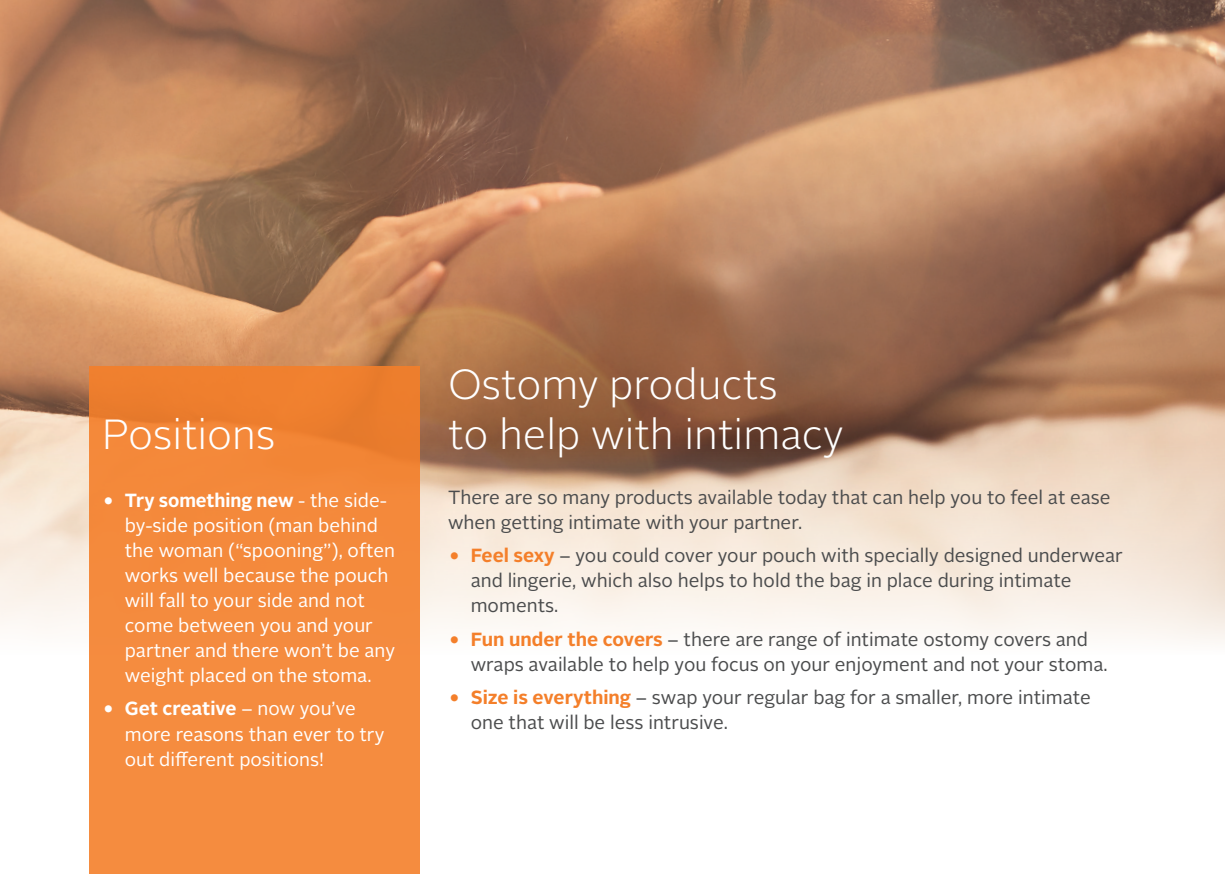
<style>
.page{position:relative;width:1225px;height:874px;background:#fff}
.page>*{position:absolute;margin:0;border:0;box-sizing:border-box;transform-origin:0 0}
.t1{font:300 42px "Alright Sans LP Bay";color:#fff}
.t2{font:19px/25px "Alright Sans LP Bay";color:#4b4c4d}
.t3{font:19px/25px "Alright Sans LP Bay";color:#fff}
.s1{font-weight:700;font-size:23px}
.s2{font-weight:700}
.s3{font-weight:700;font-size:23px;color:#f47f2a}
.s4{font-weight:700;color:#f47f2a}
</style>
<div class="page">
<img style="left:0;top:0;width:1225px;height:424px">
<svg style="left:0;top:424px;width:1225px;height:218px;background:#e7d5c6"></svg>
<div style="left:89px;top:366px;width:331px;height:507px;background:linear-gradient(to bottom,#f08333,#f78f43)"></div>
<h1 class="t1" style="left:448px;top:355px;width:331px">Ostomy products</h1>
<h1 class="t1" style="left:102px;top:405px;width:175px">Positions</h1>
<h1 class="t1" style="left:448px;top:405px;width:397px">to help with intimacy</h1>
<p class="t3" style="left:125px;top:487px;width:272px;text-indent:-23px"><span class="s1">•</span> <span class="s2">Try something new</span> - the side&shy;by-side position (man behind the woman (“spooning”), often works well because the pouch will fall to your side and not come between you and your partner and there won’t be any weight placed on the stoma.</p>
<p class="t3" style="left:125px;top:696px;width:261px;text-indent:-23px"><span class="s1">•</span> <span class="s2">Get creative</span> – now you’ve more reasons than ever to try out different positions!</p>
<p class="t2" style="left:448px;top:484px;width:664px">There are so many products available today that can help you to feel at ease when getting intimate with your partner.</p>
<p class="t2" style="left:471px;top:543px;width:653px;text-indent:-23px"><span class="s3">•</span> <span class="s4">Feel sexy</span> – you could cover your pouch with specially designed underwear and lingerie, which also helps to hold the bag in place during intimate moments.</p>
<p class="t2" style="left:471px;top:626px;width:638px;text-indent:-23px"><span class="s3">•</span> <span class="s4">Fun under the covers</span> – there are range of intimate ostomy covers and wraps available to help you focus on your enjoyment and not your stoma.</p>
<p class="t2" style="left:471px;top:685px;width:621px;text-indent:-23px"><span class="s3">•</span> <span class="s4">Size is everything</span> – swap your regular bag for a smaller, more intimate one that will be less intrusive.</p>
</div>
